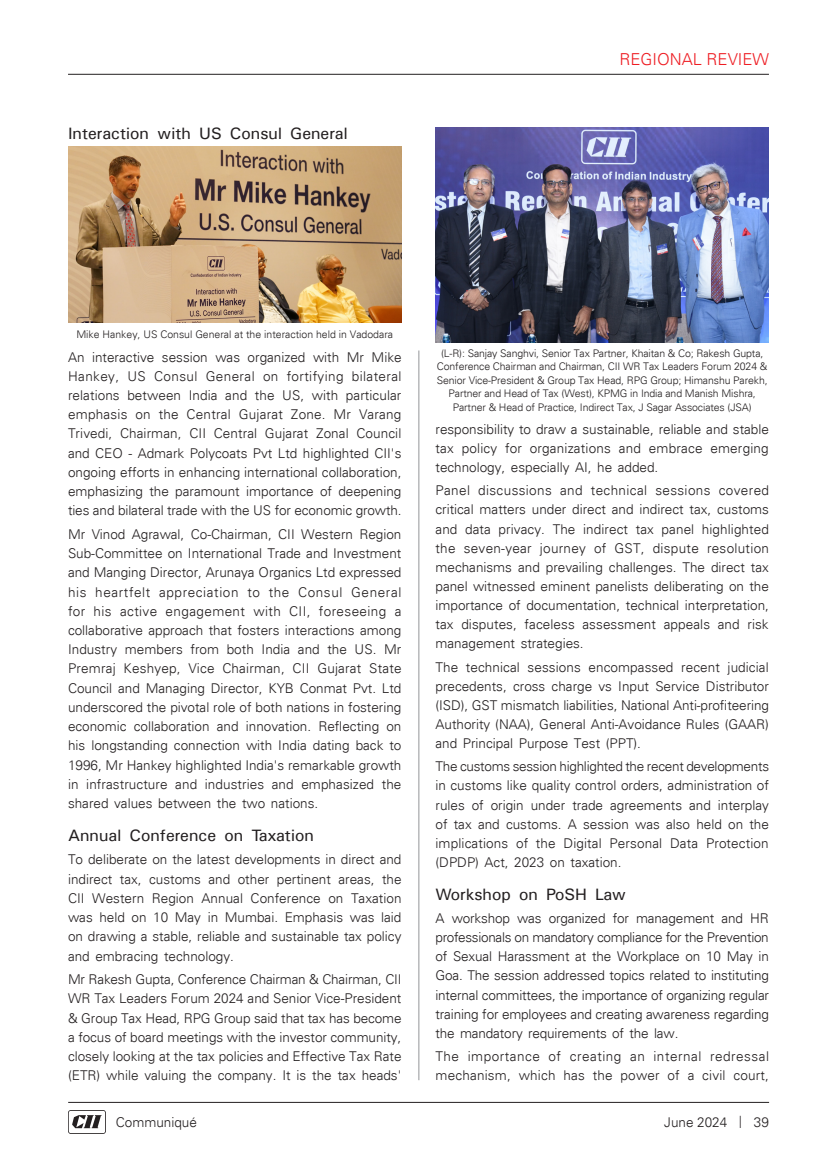
<style>
.page{position:relative;width:837px;height:1161px;background:#fff}
.page>*{position:absolute;margin:0;border:0;box-sizing:border-box;transform-origin:0 0}
.cov-subHeading{font:16.5px "Univers";color:#231f20}
.Sector{font:300 16.5px "Univers";color:#ee1d23}
.Comm_Running{font:300 13.5px/19.2px "Univers";color:#231f20;text-align:justify}
.Comm_Running-2{font:300 13.5px/19px "Univers";letter-spacing:.04em;color:#231f20}
.comm-caption{font:300 10.5px/13.5px "Univers";letter-spacing:-.01em;color:#231f20;text-align:center}
.s1{font-size:12px}
</style>
<div class="page">
<img style="left:68px;top:1111px;width:38px;height:23px">
<hr style="left:68px;top:1102px;width:701px;height:1px;background:#231f20">
<hr style="left:68px;top:74px;width:701px;height:1px;background:#231f20">
<hr style="left:418px;top:351px;width:1px;height:729px;background:#939598">
<img style="left:68px;top:146px;width:333px;height:176px">
<img style="left:436px;top:128px;width:333px;height:214px">
<p class="cov-subHeading" style="left:68px;top:123px;width:281px">Interaction with US Consul General</p>
<p class="Sector" style="left:620px;top:50px;width:151px">REGIONAL REVIEW</p>
<p class="comm-caption" style="left:76px;top:328px;width:318px">Mike Hankey, US Consul General at the interaction held in Vadodara</p>
<p class="Comm_Running" style="left:68px;top:347px;width:335px">An interactive session was organized with Mr Mike Hankey, US Consul General on fortifying bilateral relations between India and the US, with particular emphasis on the Central Gujarat Zone. Mr Varang Trivedi, Chairman, CII Central Gujarat Zonal Council and CEO - Admark Polycoats Pvt Ltd highlighted CII's ongoing efforts in enhancing international collaboration, emphasizing the paramount importance of deepening ties and bilateral trade with the US for economic growth.</p>
<p class="Comm_Running" style="left:68px;top:524px;width:335px">Mr Vinod Agrawal, Co-Chairman, CII Western Region Sub-Committee on International Trade and Investment and Manging Director, Arunaya Organics Ltd expressed his heartfelt appreciation to the Consul General for his active engagement with CII, foreseeing a collaborative approach that fosters interactions among Industry members from both India and the US. Mr Premraj Keshyep, Vice Chairman, CII Gujarat State Council and Managing Director, KYB Conmat Pvt. Ltd underscored the pivotal role of both nations in fostering economic collaboration and innovation. Reflecting on his longstanding connection with India dating back to 1996, Mr Hankey highlighted India's remarkable growth in infrastructure and industries and emphasized the shared values between the two nations.</p>
<p class="cov-subHeading" style="left:68px;top:825px;width:247px">Annual Conference on Taxation</p>
<p class="Comm_Running" style="left:68px;top:850px;width:335px">To deliberate on the latest developments in direct and indirect tax, customs and other pertinent areas, the CII Western Region Annual Conference on Taxation was held on 10 May in Mumbai. Emphasis was laid on drawing a stable, reliable and sustainable tax policy and embracing technology.</p>
<p class="Comm_Running" style="left:68px;top:970px;width:335px">Mr Rakesh Gupta, Conference Chairman &amp; Chairman, CII WR Tax Leaders Forum 2024 and Senior Vice-President &amp; Group Tax Head, RPG Group said that tax has become a focus of board meetings with the investor community, closely looking at the tax policies and Effective Tax Rate (ETR) while valuing the company. It is the tax heads'</p>
<p class="comm-caption" style="left:437px;top:346px;width:332px">(L-R): Sanjay Sanghvi, Senior Tax Partner, Khaitan &amp; Co; Rakesh Gupta, Conference Chairman and Chairman, CII WR Tax Leaders Forum 2024 &amp; Senior Vice-President &amp; Group Tax Head, RPG Group; Himanshu Parekh, Partner and Head of Tax (West), KPMG in India and Manish Mishra, Partner &amp; Head of Practice, Indirect Tax, J Sagar Associates (JSA)</p>
<p class="Comm_Running" style="left:436px;top:419px;width:335px">responsibility to draw a sustainable, reliable and stable tax policy for organizations and embrace emerging technology, especially AI, he added.</p>
<p class="Comm_Running" style="left:436px;top:481px;width:335px">Panel discussions and technical sessions covered critical matters under direct and indirect tax, customs and data privacy. The indirect tax panel highlighted the seven-year journey of GST, dispute resolution mechanisms and prevailing challenges. The direct tax panel witnessed eminent panelists deliberating on the importance of documentation, technical interpretation, tax disputes, faceless assessment appeals and risk management strategies.</p>
<p class="Comm_Running" style="left:436px;top:657px;width:335px">The technical sessions encompassed recent judicial precedents, cross charge vs Input Service Distributor (ISD), GST mismatch liabilities, National Anti-profiteering Authority (NAA), General Anti-Avoidance Rules (GAAR) and Principal Purpose Test (PPT).</p>
<p class="Comm_Running" style="left:436px;top:757px;width:335px">The customs session highlighted the recent developments in customs like quality control orders, administration of rules of origin under trade agreements and interplay of tax and customs. A session was also held on the implications of the Digital Personal Data Protection (DPDP) Act, 2023 on taxation.</p>
<p class="cov-subHeading" style="left:436px;top:884px;width:192px">Workshop on PoSH Law</p>
<p class="Comm_Running" style="left:436px;top:909px;width:335px">A workshop was organized for management and HR professionals on mandatory compliance for the Prevention of Sexual Harassment at the Workplace on 10 May in Goa. The session addressed topics related to instituting internal committees, the importance of organizing regular training for employees and creating awareness regarding the mandatory requirements of the law.</p>
<p class="Comm_Running-2" style="left:436px;top:1047px;width:335px">The importance of creating an internal redressal mechanism, which has the power of a civil court,</p>
<p class="Comm_Running" style="left:116px;top:1113px;width:83px">Communiqué</p>
<p class="Comm_Running" style="left:664px;top:1113px;width:106px">June 2024 <span class="s1">|</span> 39</p>
</div>
